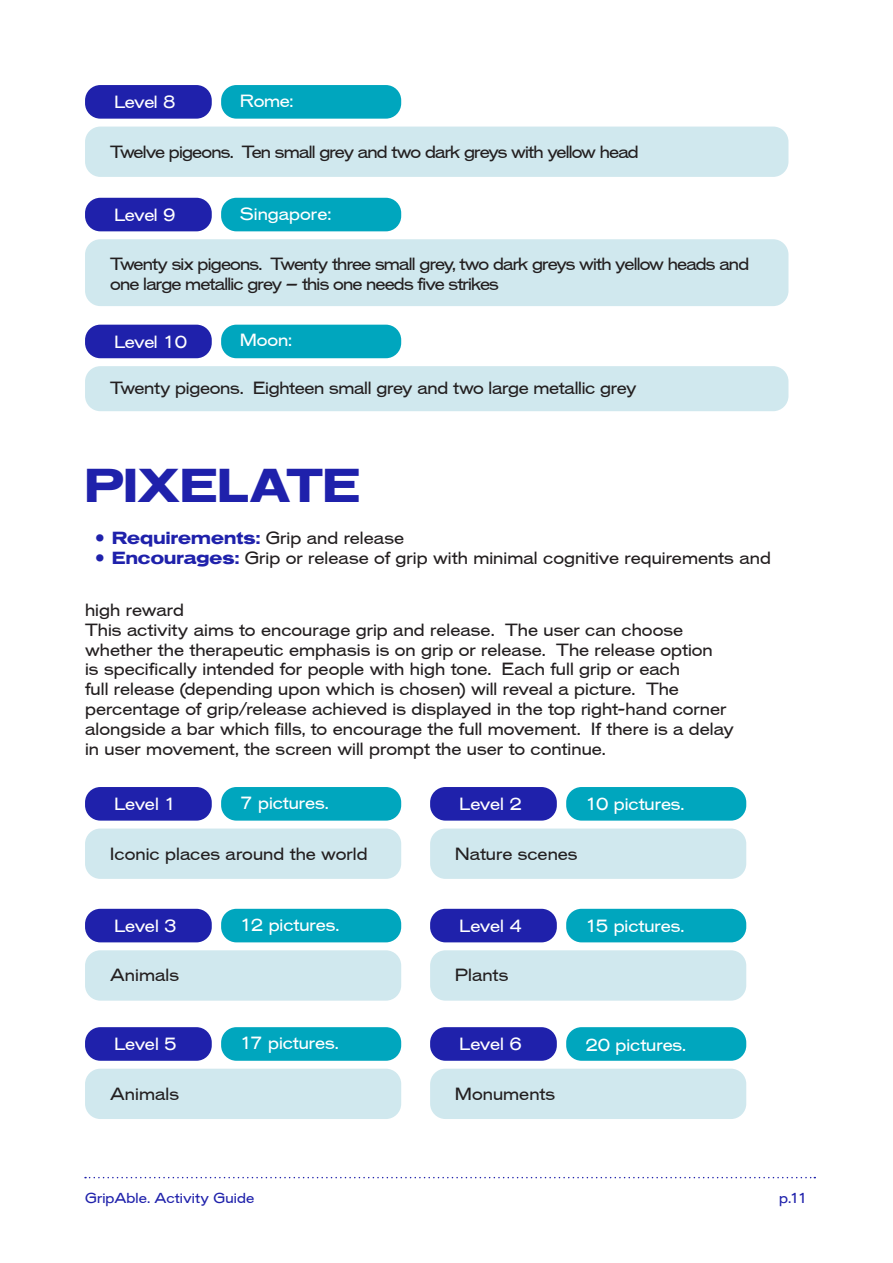
<style>
.page{position:relative;width:893px;height:1263px;background:#fff}
.page>*{position:absolute;margin:0;border:0;box-sizing:border-box;transform-origin:0 0}
.t1{font:700 expanded 38.1px "OPTI Venus";letter-spacing:-.005em;color:#1f21ab}
.Texto_corrido{font:500 expanded 16.5px/19.8px "Venus SBOP";letter-spacing:.005em;color:#231f20}
.Texto_corrido-2{font:500 expanded 16.5px/19.8px "Venus SBOP";letter-spacing:-.045em;color:#231f20}
.Texto_corrido-3{font:500 expanded 16.5px "Venus SBOP";color:#fff}
.Texto_corrido-4{font:500 expanded 16.5px "Venus SBOP";letter-spacing:-.015em;color:#231f20}
.Texto_corrido-5{font:700 expanded 16.5px "Venus SBOP";letter-spacing:.005em;color:#1f21ab}
.t2{font:500 expanded 13.5px "Venus SBOP";letter-spacing:.01em;color:#1f21ab}
.s1{font-weight:500;color:#231f20}
.s2{font-weight:700;color:#1f21ab}
</style>
<div class="page">
<svg style="left:85px;top:1177px;width:730px;height:1px"></svg>
<div style="left:85px;top:127px;width:703px;height:50px;background:#d0e8ee;border-radius:15px"></div>
<div style="left:85px;top:239px;width:703px;height:67px;background:#d0e8ee;border-radius:15px"></div>
<div style="left:85px;top:366px;width:703px;height:45px;background:#d0e8ee;border-radius:15px"></div>
<div style="left:221px;top:85px;width:180px;height:34px;background:#00a6be;border-radius:15px"></div>
<div style="left:221px;top:198px;width:180px;height:33px;background:#00a6be;border-radius:15px"></div>
<div style="left:221px;top:325px;width:180px;height:33px;background:#00a6be;border-radius:15px"></div>
<div style="left:85px;top:85px;width:127px;height:34px;background:#1f21ab;border-radius:15px"></div>
<div style="left:85px;top:198px;width:127px;height:33px;background:#1f21ab;border-radius:15px"></div>
<div style="left:85px;top:325px;width:127px;height:33px;background:#1f21ab;border-radius:15px"></div>
<div style="left:85px;top:828px;width:316px;height:51px;background:#d0e8ee;border-radius:15px"></div>
<div style="left:85px;top:950px;width:316px;height:51px;background:#d0e8ee;border-radius:15px"></div>
<div style="left:85px;top:1069px;width:316px;height:50px;background:#d0e8ee;border-radius:15px"></div>
<div style="left:430px;top:828px;width:316px;height:51px;background:#d0e8ee;border-radius:15px"></div>
<div style="left:430px;top:950px;width:316px;height:51px;background:#d0e8ee;border-radius:15px"></div>
<div style="left:430px;top:1069px;width:316px;height:50px;background:#d0e8ee;border-radius:15px"></div>
<div style="left:221px;top:787px;width:180px;height:34px;background:#00a6be;border-radius:15px"></div>
<div style="left:221px;top:909px;width:180px;height:33px;background:#00a6be;border-radius:15px"></div>
<div style="left:221px;top:1027px;width:180px;height:34px;background:#00a6be;border-radius:15px"></div>
<div style="left:566px;top:787px;width:180px;height:34px;background:#00a6be;border-radius:15px"></div>
<div style="left:566px;top:909px;width:180px;height:33px;background:#00a6be;border-radius:15px"></div>
<div style="left:566px;top:1027px;width:180px;height:34px;background:#00a6be;border-radius:15px"></div>
<div style="left:85px;top:787px;width:127px;height:34px;background:#1f21ab;border-radius:15px"></div>
<div style="left:85px;top:909px;width:127px;height:33px;background:#1f21ab;border-radius:15px"></div>
<div style="left:85px;top:1027px;width:127px;height:34px;background:#1f21ab;border-radius:15px"></div>
<div style="left:430px;top:787px;width:127px;height:34px;background:#1f21ab;border-radius:15px"></div>
<div style="left:430px;top:909px;width:127px;height:33px;background:#1f21ab;border-radius:15px"></div>
<div style="left:430px;top:1027px;width:127px;height:34px;background:#1f21ab;border-radius:15px"></div>
<p class="Texto_corrido-3" style="left:114px;top:92px;width:63px">Level 8</p>
<p class="Texto_corrido-3" style="left:240px;top:91px;width:54px">Rome:</p>
<p class="Texto_corrido-2" style="left:110px;top:142px;width:530px">Twelve pigeons. Ten small grey and two dark greys with yellow head</p>
<p class="Texto_corrido-3" style="left:114px;top:205px;width:63px">Level 9</p>
<p class="Texto_corrido-3" style="left:240px;top:204px;width:92px">Singapore:</p>
<p class="Texto_corrido-2" style="left:110px;top:255px;width:640px">Twenty six pigeons. Twenty three small grey, two dark greys with yellow heads and one large metallic grey – this one needs five strikes</p>
<p class="Texto_corrido-3" style="left:114px;top:332px;width:74px">Level 10</p>
<p class="Texto_corrido-3" style="left:240px;top:331px;width:53px">Moon:</p>
<p class="Texto_corrido-4" style="left:110px;top:378px;width:528px">Twenty pigeons. Eighteen small grey and two large metallic grey</p>
<p class="t1" style="left:85px;top:457px;width:277px">PIXELATE</p>
<p class="Texto_corrido-5" style="left:94px;top:528px;width:312px">• Requirements: <span class="s1">Grip and release</span></p>
<p class="Texto_corrido" style="left:94px;top:548px;width:678px"><span class="s2">• Encourages:</span> Grip or release of grip with minimal cognitive requirements and</p>
<p class="Texto_corrido" style="left:85px;top:600px;width:100px">high reward</p>
<p class="Texto_corrido" style="left:85px;top:620px;width:650px">This activity aims to encourage grip and release. The user can choose whether the therapeutic emphasis is on grip or release. The release option<br>is specifically intended for people with high tone. Each full grip or each<br>full release (depending upon which is chosen) will reveal a picture. The percentage of grip/release achieved is displayed in the top right-hand corner alongside a bar which fills, to encourage the full movement. If there is a delay in user movement, the screen will prompt the user to continue.</p>
<p class="Texto_corrido-3" style="left:114px;top:794px;width:64px">Level 1</p>
<p class="Texto_corrido-3" style="left:240px;top:793px;width:90px">7 pictures.</p>
<p class="Texto_corrido-3" style="left:459px;top:794px;width:64px">Level 2</p>
<p class="Texto_corrido-3" style="left:585px;top:794px;width:100px">10 pictures.</p>
<p class="Texto_corrido" style="left:110px;top:844px;width:259px">Iconic places around the world</p>
<p class="Texto_corrido" style="left:455px;top:844px;width:124px">Nature scenes</p>
<p class="Texto_corrido-3" style="left:114px;top:916px;width:64px">Level 3</p>
<p class="Texto_corrido-3" style="left:240px;top:915px;width:100px">12 pictures.</p>
<p class="Texto_corrido-3" style="left:459px;top:916px;width:64px">Level 4</p>
<p class="Texto_corrido-3" style="left:585px;top:916px;width:100px">15 pictures.</p>
<p class="Texto_corrido" style="left:110px;top:965px;width:70px">Animals</p>
<p class="Texto_corrido" style="left:455px;top:965px;width:55px">Plants</p>
<p class="Texto_corrido-3" style="left:114px;top:1034px;width:64px">Level 5</p>
<p class="Texto_corrido-3" style="left:240px;top:1033px;width:100px">17 pictures.</p>
<p class="Texto_corrido-3" style="left:459px;top:1034px;width:64px">Level 6</p>
<p class="Texto_corrido-3" style="left:585px;top:1035px;width:102px">20 pictures.</p>
<p class="Texto_corrido" style="left:110px;top:1084px;width:70px">Animals</p>
<p class="Texto_corrido" style="left:455px;top:1084px;width:101px">Monuments</p>
<p class="t2" style="left:85px;top:1190px;width:171px">GripAble. Activity Guide</p>
<p class="t2" style="left:779px;top:1190px;width:30px">p.11</p>
</div>
